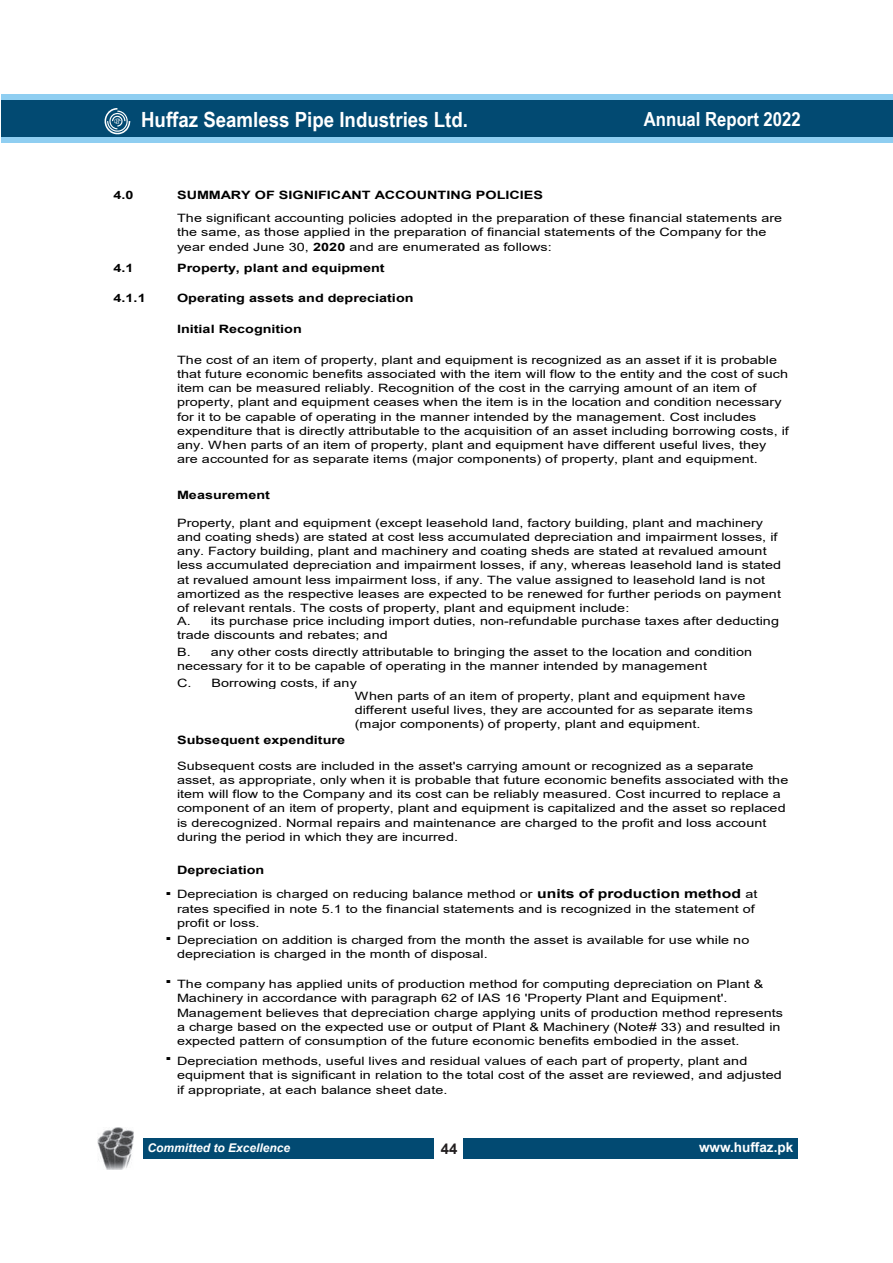
<style>
.page{position:relative;width:893px;height:1263px;background:#fff}
.page>*{position:absolute;margin:0;border:0;box-sizing:border-box;transform-origin:0 0}
.t1{font:700 21px "Arial Narrow";color:#fff;scale:1.09 1}
.t2{font:700 21px/44px "Arial";color:#000;text-align:justify;scale:1.25 1}
.t3{font:700 19.5px "Arial Narrow";color:#fff;scale:1.05 1}
.t4{font:700 14.85px "Arial";color:#231f20}
.t5{font:700 13.5px "Arial";color:#fff}
.t6{font:italic 700 12px "Arial";color:#fff}
.t7{font:11.55px/14.2px "Arial";letter-spacing:.005em;color:#000;scale:1.25 1}
.t8{font:700 11.55px "Arial";color:#000;scale:1.25 1}
.s1{font-weight:700}
.s2{font-weight:700;font-size:12.6px}
</style>
<div class="page">
<img style="left:98px;top:1127px;width:36px;height:43px">
<div style="left:143px;top:1138px;width:654px;height:21px;background:#024a72"></div>
<div style="left:434px;top:1138px;width:29px;height:21px;background:#fff"></div>
<div style="left:1px;top:94px;width:891px;height:49px;background:#8fcef1"></div>
<div style="left:1px;top:100px;width:891px;height:37px;background:#024a72"></div>
<svg style="left:105px;top:108px;width:25px;height:26px"></svg>
<h1 class="t1" style="left:141px;top:103px;width:301px">Huffaz Seamless Pipe Industries Ltd.</h1>
<h2 class="t3" style="left:644px;top:105px;width:151px">Annual Report 2022</h2>
<p class="t8" style="left:113px;top:187px;width:18px">4.0</p>
<p class="t8" style="left:177px;top:187px;width:294px">SUMMARY OF SIGNIFICANT ACCOUNTING POLICIES</p>
<p class="t7" style="left:177px;top:211px;width:485px">The significant accounting policies adopted in the preparation of these financial statements are the same, as those applied in the preparation of financial statements of the Company for the year ended June 30, <span class="s1">2020</span> and are enumerated as follows:</p>
<p class="t8" style="left:113px;top:259px;width:18px">4.1</p>
<p class="t8" style="left:177px;top:259px;width:168px">Property, plant and equipment</p>
<p class="t8" style="left:113px;top:290px;width:27px">4.1.1</p>
<p class="t8" style="left:177px;top:290px;width:191px">Operating assets and depreciation</p>
<p class="t8" style="left:177px;top:321px;width:101px">Initial Recognition</p>
<p class="t7" style="left:177px;top:353px;width:491px">The cost of an item of property, plant and equipment is recognized as an asset if it is probable that future economic benefits associated with the item will flow to the entity and the cost of such item can be measured reliably. Recognition of the cost in the carrying amount of an item of property, plant and equipment ceases when the item is in the location and condition necessary for it to be capable of operating in the manner intended by the management. Cost includes expenditure that is directly attributable to the acquisition of an asset including borrowing costs, if any. When parts of an item of property, plant and equipment have different useful lives, they are accounted for as separate items (major components) of property, plant and equipment.</p>
<p class="t8" style="left:177px;top:486px;width:76px">Measurement</p>
<p class="t7" style="left:177px;top:516px;width:485px">Property, plant and equipment (except leasehold land, factory building, plant and machinery and coating sheds) are stated at cost less accumulated depreciation and impairment losses, if any. Factory building, plant and machinery and coating sheds are stated at revalued amount less accumulated depreciation and impairment losses, if any, whereas leasehold land is stated at revalued amount less impairment loss, if any. The value assigned to leasehold land is not amortized as the respective leases are expected to be renewed for further periods on payment of relevant rentals. The costs of property, plant and equipment include:</p>
<p class="t7" style="left:177px;top:614px;width:483px">A. its purchase price including import duties, non-refundable purchase taxes after deducting trade discounts and rebates; and</p>
<p class="t7" style="left:177px;top:644px;width:461px">B. any other costs directly attributable to bringing the asset to the location and condition necessary for it to be capable of operating in the manner intended by management</p>
<p class="t7" style="left:355px;top:676px;width:314px;line-height:13px;text-indent:-178px">C. Borrowing costs, if any<br>When parts of an item of property, plant and equipment have</p>
<p class="t7" style="left:355px;top:703px;width:320px">different useful lives, they are accounted for as separate items (major components) of property, plant and equipment.</p>
<p class="t7" style="left:177px;top:759px;width:490px">Subsequent costs are included in the asset's carrying amount or recognized as a separate asset, as appropriate, only when it is probable that future economic benefits associated with the item will flow to the Company and its cost can be reliably measured. Cost incurred to replace a component of an item of property, plant and equipment is capitalized and the asset so replaced is derecognized. Normal repairs and maintenance are charged to the profit and loss account during the period in which they are incurred.</p>
<p class="t8" style="left:177px;top:732px;width:136px">Subsequent expenditure</p>
<p class="t8" style="left:177px;top:861px;width:71px">Depreciation</p>
<p class="t7" style="left:177px;top:887px;width:466px">Depreciation is charged on reducing balance method or <span class="s2">units of production method</span> at rates specified in note 5.1 to the financial statements and is recognized in the statement of profit or loss.</p>
<p class="t7" style="left:177px;top:933px;width:459px">Depreciation on addition is charged from the month the asset is available for use while no depreciation is charged in the month of disposal.</p>
<h1 class="t2" style="left:165px;top:866px;width:7px">. . .</h1>
<p class="t7" style="left:177px;top:977px;width:486px">The company has applied units of production method for computing depreciation on Plant &amp; Machinery in accordance with paragraph 62 of IAS 16 'Property Plant and Equipment'.<br>Management believes that depreciation charge applying units of production method represents a charge based on the expected use or output of Plant &amp; Machinery (Note# 33) and resulted in expected pattern of consumption of the future economic benefits embodied in the asset.</p>
<p class="t7" style="left:177px;top:1054px;width:485px">Depreciation methods, useful lives and residual values of each part of property, plant and equipment that is significant in relation to the total cost of the asset are reviewed, and adjusted if appropriate, at each balance sheet date.</p>
<h1 class="t2" style="left:165px;top:1031px;width:7px">.</h1>
<p class="t6" style="left:148px;top:1140px;width:144px">Committed to Excellence</p>
<p class="t4" style="left:441px;top:1138px;width:18px">44</p>
<p class="t5" style="left:699px;top:1138px;width:96px">www.huffaz.pk</p>
</div>
